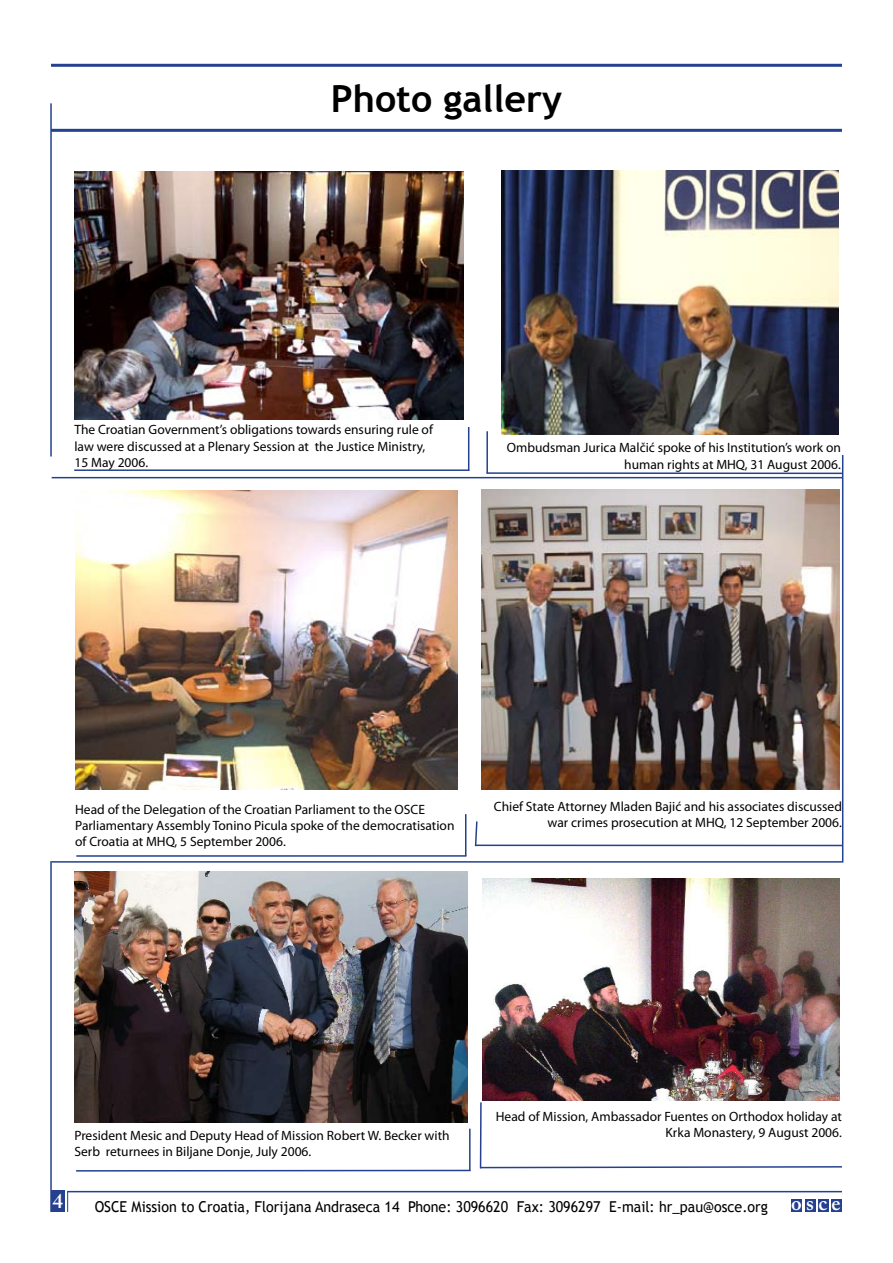
<style>
.page{position:relative;width:893px;height:1263px;background:#fff}
.page>*{position:absolute;margin:0;border:0;box-sizing:border-box;transform-origin:0 0}
.t1{font:700 37.5px "Trebuchet MS";color:#000}
.t2{font:600 21px "Adobe Caslon Pro";color:#fff}
.t3{font:15px "Trebuchet MS";color:#000;scale:.95 1}
.t4{font:13.5px/16.2px "Myriad Pro";color:#000;text-align:right}
</style>
<div class="page">
<hr style="left:51px;top:64px;width:791px;height:3px;background:#24408f">
<hr style="left:51px;top:129px;width:791px;height:3px;background:#24408f">
<div style="left:805px;top:1199px;width:11px;height:13px;background:#24408f"></div>
<div style="left:818px;top:1199px;width:11px;height:13px;background:#24408f"></div>
<div style="left:831px;top:1199px;width:11px;height:13px;background:#24408f"></div>
<div style="left:791px;top:1199px;width:11px;height:13px;background:#24408f"></div>
<div style="left:51px;top:1191px;width:14px;height:21px;background:#24408f"></div>
<hr style="left:67px;top:1191px;width:775px;height:1px;background:#24408f">
<svg style="left:67px;top:1191px;width:1px;height:21px"></svg>
<hr style="left:74px;top:469px;width:395px;height:2px;background:#24408f">
<hr style="left:468px;top:427px;width:1px;height:43px;background:#24408f">
<hr style="left:76px;top:855px;width:390px;height:2px;background:#24408f">
<hr style="left:465px;top:814px;width:1px;height:42px;background:#24408f">
<hr style="left:76px;top:1170px;width:395px;height:1px;background:#24408f">
<hr style="left:469px;top:1129px;width:2px;height:42px;background:#24408f">
<hr style="left:486px;top:472px;width:356px;height:2px;background:#24408f">
<hr style="left:486px;top:431px;width:2px;height:42px;background:#24408f">
<hr style="left:475px;top:844px;width:367px;height:2px;background:#24408f">
<svg style="left:474px;top:821px;width:4px;height:26px"></svg>
<svg style="left:479px;top:1165px;width:363px;height:4px"></svg>
<hr style="left:480px;top:1102px;width:2px;height:66px;background:#24408f">
<hr style="left:50px;top:103px;width:2px;height:353px;background:#24408f">
<hr style="left:52px;top:477px;width:790px;height:1px;background:#24408f">
<hr style="left:842px;top:455px;width:1px;height:408px;background:#24408f">
<hr style="left:52px;top:861px;width:790px;height:2px;background:#24408f">
<hr style="left:50px;top:861px;width:2px;height:351px;background:#24408f">
<img style="left:481px;top:489px;width:359px;height:300px">
<img style="left:502px;top:170px;width:336px;height:265px">
<img style="left:74px;top:171px;width:389px;height:248px">
<img style="left:74px;top:872px;width:394px;height:251px">
<img style="left:482px;top:879px;width:358px;height:222px">
<img style="left:75px;top:491px;width:382px;height:298px">
<h1 class="t1" style="left:331px;top:75px;width:233px">Photo gallery</h1>
<p class="t4" style="left:74px;top:421px;width:360px;text-align:left">The Croatian Government’s obligations towards ensuring rule of law were discussed at a Plenary Session at the Justice Ministry,<br>15 May 2006.</p>
<p class="t4" style="left:507px;top:439px;width:336px">Ombudsman Jurica Malčić spoke of his Institution’s work on human rights at MHQ, 31 August 2006.</p>
<p class="t4" style="left:75px;top:801px;width:381px;text-align:left">Head of the Delegation of the Croatian Parliament to the OSCE<br>Parliamentary Assembly Tonino Picula spoke of the democratisation of Croatia at MHQ, 5 September 2006.</p>
<p class="t4" style="left:494px;top:798px;width:350px">Chief State Attorney Mladen Bajić and his associates discussed war crimes prosecution at MHQ, 12 September 2006.</p>
<p class="t4" style="left:74px;top:1127px;width:377px;text-align:left">President Mesic and Deputy Head of Mission Robert W. Becker with<br>Serb returnees in Biljane Donje, July 2006.</p>
<p class="t4" style="left:496px;top:1108px;width:348px">Head of Mission, Ambassador Fuentes on Orthodox holiday at<br>Krka Monastery, 9 August 2006.</p>
<h2 class="t2" style="left:52px;top:1188px;width:12px">4</h2>
<h2 class="t2" style="left:791px;top:1190px;width:51px">o s c e</h2>
<p class="t3" style="left:95px;top:1198px;width:710px">OSCE Mission to Croatia, Florijana Andraseca 14 Phone: 3096620 Fax: 3096297 E-mail: hr_pau@osce.org</p>
</div>
